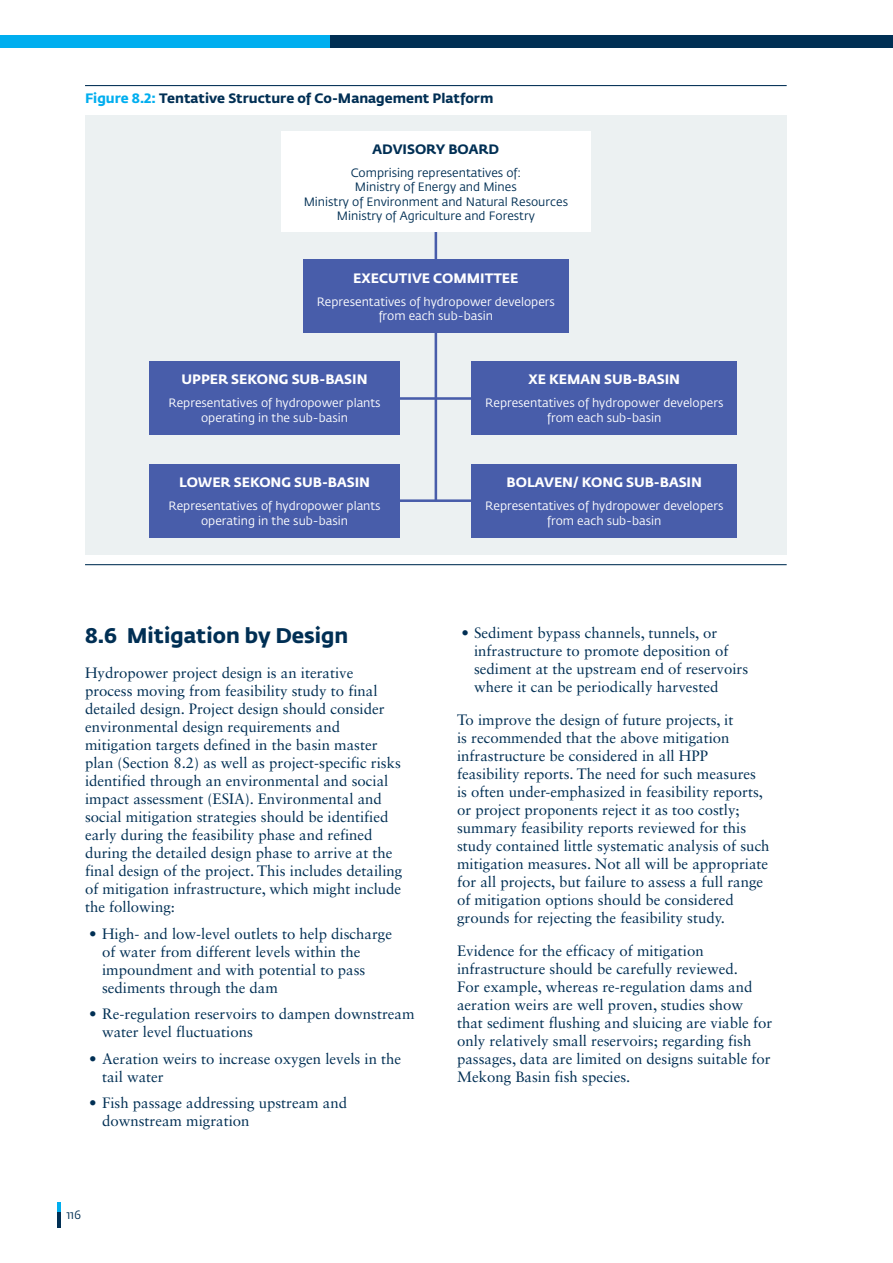
<style>
.page{position:relative;width:893px;height:1263px;background:#fff}
.page>*{position:absolute;margin:0;border:0;box-sizing:border-box;transform-origin:0 0}
.t1{font:700 21px "Fedra Sans Std";color:#002f54}
.t2{font:15px/18px "Sabon LT Std";color:#002f54}
.t3{font:700 13.5px "Fedra Sans Std";color:#fff}
.t4{font:700 13.5px "Fedra Sans Std";color:#002f54}
.t5{font:12px/14.4px "Fedra Sans Std";color:#fff;text-align:center}
.t6{font:12px/14.4px "Fedra Sans Std";color:#002f54;text-align:center}
.s1{color:#00aeef}
</style>
<div class="page">
<div style="left:0;top:35px;width:331px;height:13px;background:#00aeef"></div>
<div style="left:331px;top:35px;width:562px;height:13px;background:#002f54"></div>
<hr style="left:57px;top:1202px;width:3px;height:25px;background:#002f54">
<svg style="left:57px;top:1202px;width:3px;height:10px"></svg>
<hr style="left:85px;top:85px;width:702px;height:1px;background:#002f54">
<hr style="left:85px;top:564px;width:702px;height:1px;background:#002f54">
<div style="left:85px;top:116px;width:702px;height:439px;background:#ecf1f2"></div>
<hr style="left:435px;top:232px;width:2px;height:269px;background:#485daa">
<hr style="left:400px;top:397px;width:72px;height:3px;background:#485daa">
<hr style="left:400px;top:499px;width:72px;height:3px;background:#485daa">
<div style="left:281px;top:132px;width:310px;height:100px;background:#fff"></div>
<div style="left:303px;top:260px;width:265px;height:73px;background:#485daa"></div>
<div style="left:472px;top:361px;width:265px;height:73px;background:#485daa"></div>
<div style="left:472px;top:464px;width:265px;height:73px;background:#485daa"></div>
<div style="left:150px;top:464px;width:250px;height:73px;background:#485daa"></div>
<div style="left:150px;top:361px;width:250px;height:73px;background:#485daa"></div>
<p class="t4" style="left:85px;top:89px;width:410px"><span class="s1">Figure 8.2:</span> Tentative Structure of Co-Management Platform</p>
<p class="t4" style="left:372px;top:141px;width:128px">ADVISORY BOARD</p>
<p class="t6" style="left:304px;top:166px;width:266px">Comprising representatives of:<br>Ministry of Energy and Mines<br>Ministry of Environment and Natural Resources Ministry of Agriculture and Forestry</p>
<p class="t3" style="left:353px;top:269px;width:167px">EXECUTIVE COMMITTEE</p>
<p class="t5" style="left:317px;top:295px;width:240px">Representatives of hydropower developers from each sub-basin</p>
<p class="t3" style="left:182px;top:371px;width:188px">UPPER SEKONG SUB-BASIN</p>
<p class="t5" style="left:168px;top:396px;width:214px">Representatives of hydropower plants operating in the sub-basin</p>
<p class="t3" style="left:179px;top:474px;width:193px">LOWER SEKONG SUB-BASIN</p>
<p class="t5" style="left:168px;top:499px;width:214px">Representatives of hydropower plants operating in the sub-basin</p>
<h1 class="t1" style="left:85px;top:622px;width:265px">8.6 Mitigation by Design</h1>
<p class="t2" style="left:85px;top:664px;width:319px">Hydropower project design is an iterative process moving from feasibility study to final detailed design. Project design should consider environmental design requirements and mitigation targets defined in the basin master plan (Section 8.2) as well as project-specific risks identified through an environmental and social impact assessment (ESIA). Environmental and social mitigation strategies should be identified early during the feasibility phase and refined during the detailed design phase to arrive at the final design of the project. This includes detailing of mitigation infrastructure, which might include the following:</p>
<p class="t2" style="left:102px;top:924px;width:292px;text-indent:-13px">• High- and low-level outlets to help discharge of water from different levels within the impoundment and with potential to pass sediments through the dam</p>
<p class="t2" style="left:102px;top:1005px;width:314px;text-indent:-13px">• Re-regulation reservoirs to dampen downstream water level fluctuations</p>
<p class="t2" style="left:102px;top:1049px;width:301px;text-indent:-13px">• Aeration weirs to increase oxygen levels in the tail water</p>
<p class="t2" style="left:102px;top:1094px;width:247px;text-indent:-13px">• Fish passage addressing upstream and downstream migration</p>
<p class="t6" style="left:66px;top:1208px;width:16px">116</p>
<p class="t3" style="left:528px;top:371px;width:153px">XE KEMAN SUB-BASIN</p>
<p class="t5" style="left:485px;top:396px;width:240px">Representatives of hydropower developers from each sub-basin</p>
<p class="t3" style="left:507px;top:474px;width:197px">BOLAVEN/ KONG SUB-BASIN</p>
<p class="t5" style="left:485px;top:499px;width:240px">Representatives of hydropower developers from each sub-basin</p>
<p class="t2" style="left:474px;top:624px;width:276px;text-indent:-13px">• Sediment bypass channels, tunnels, or infrastructure to promote deposition of sediment at the upstream end of reservoirs where it can be periodically harvested</p>
<p class="t2" style="left:457px;top:711px;width:314px">To improve the design of future projects, it<br>is recommended that the above mitigation infrastructure be considered in all HPP feasibility reports. The need for such measures is often under-emphasized in feasibility reports, or project proponents reject it as too costly; summary feasibility reports reviewed for this study contained little systematic analysis of such mitigation measures. Not all will be appropriate for all projects, but failure to assess a full range of mitigation options should be considered grounds for rejecting the feasibility study.</p>
<p class="t2" style="left:457px;top:942px;width:317px">Evidence for the efficacy of mitigation infrastructure should be carefully reviewed.<br>For example, whereas re-regulation dams and aeration weirs are well proven, studies show that sediment flushing and sluicing are viable for only relatively small reservoirs; regarding fish passages, data are limited on designs suitable for Mekong Basin fish species.</p>
</div>
